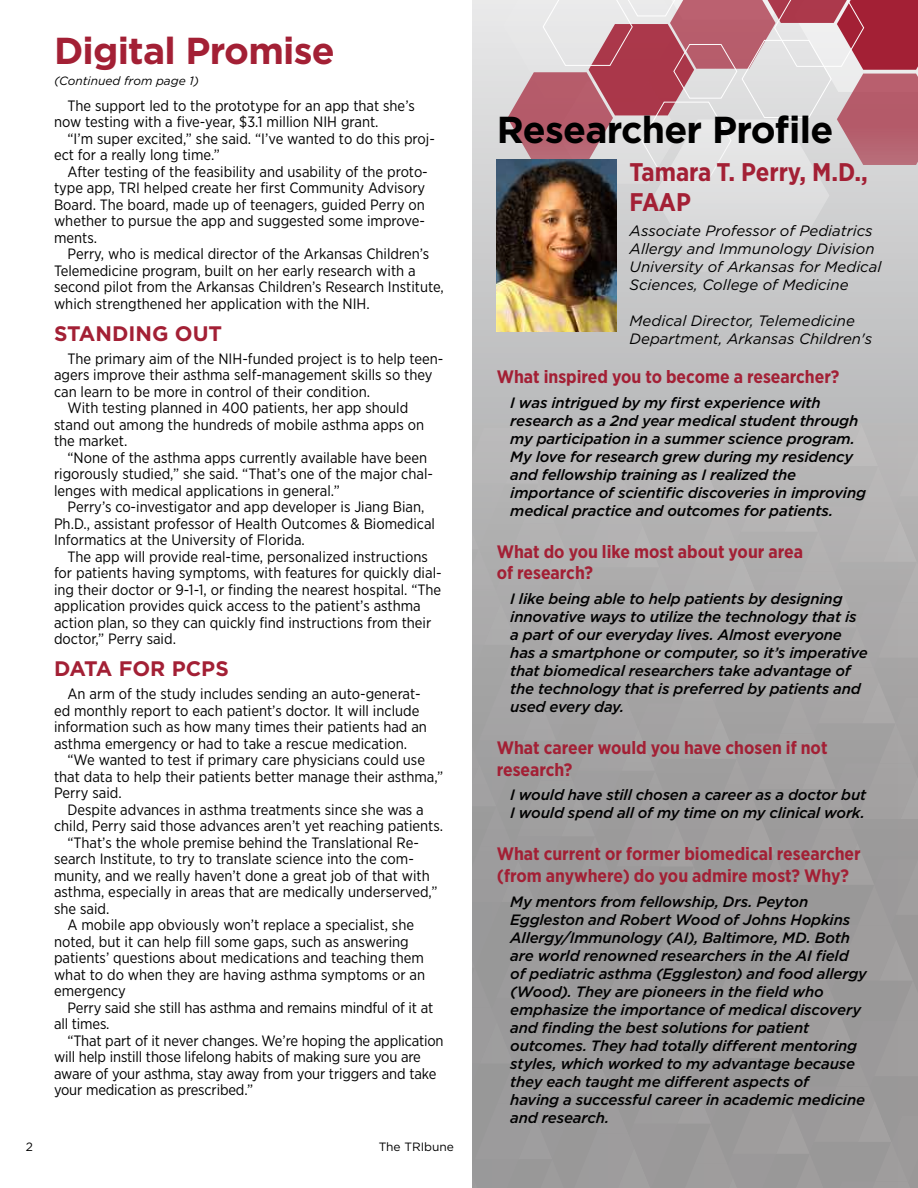
<style>
.page{position:relative;width:918px;height:1188px;background:#fff}
.page>*{position:absolute;margin:0;border:0;box-sizing:border-box;transform-origin:0 0}
.t1{font:700 37.5px "Gotham";letter-spacing:-.02em;color:#000}
.t2{font:700 37.5px "Gotham";letter-spacing:-.02em;color:#a32035}
.t3{font:700 25.5px/30.6px "Gotham Narrow";letter-spacing:-.005em;color:#a32035}
.t4{font:700 21px "Gotham";color:#a32035}
.t5{font:700 18px/21.6px "Gotham Narrow";color:#a32035}
.t6{font:15px/16.5px "Gotham Narrow";color:#000}
.t7{font:italic 500 15px/18px "Gotham";letter-spacing:-.015em;color:#000}
.t8{font:italic 15px/18px "Gotham";color:#000}
.t9{font:italic 12px "Gotham";color:#000}
.t10{font:12px "Gotham";color:#000}
</style>
<div class="page">
<svg style="left:473px;top:0;width:445px;height:423px;background:#c2c3c4"></svg>
<svg style="left:473px;top:423px;width:445px;height:765px;background:#a4a3a3"></svg>
<svg style="left:503px;top:0;width:415px;height:272px;background:#ceadb3"></svg>
<img style="left:497px;top:159px;width:119px;height:173px">
<h1 class="t2" style="left:54px;top:34px;width:282px">Digital Promise</h1>
<p class="t9" style="left:54px;top:75px;width:146px">(Continued from page 1)</p>
<p class="t6" style="left:54px;top:98px;width:362px;text-indent:14px">The support led to the prototype for an app that she’s now testing with a five-year, $3.1 million NIH grant.</p>
<p class="t6" style="left:54px;top:131px;width:382px;text-indent:14px">“I’m super excited,” she said. “I’ve wanted to do this proj&shy;ect for a really long time.”</p>
<p class="t6" style="left:54px;top:164px;width:375px;text-indent:14px">After testing of the feasibility and usability of the proto&shy;type app, TRI helped create her first Community Advisory Board. The board, made up of teenagers, guided Perry on whether to pursue the app and suggested some improve&shy;ments.</p>
<p class="t6" style="left:54px;top:246px;width:391px;text-indent:14px">Perry, who is medical director of the Arkansas Children’s Telemedicine program, built on her early research with a second pilot from the Arkansas Children’s Research Institute, which strengthened her application with the NIH.</p>
<h3 class="t4" style="left:54px;top:324px;width:170px">STANDING OUT</h3>
<p class="t6" style="left:68px;top:351px;width:377px">The primary aim of the NIH-funded project is to help teen-</p>
<p class="t6" style="left:54px;top:367px;width:380px">agers improve their asthma self-management skills so they</p>
<p class="t6" style="left:54px;top:384px;width:318px">can learn to be more in control of their condition.</p>
<p class="t6" style="left:68px;top:400px;width:342px">With testing planned in 400 patients, her app should</p>
<p class="t6" style="left:54px;top:417px;width:372px">stand out among the hundreds of mobile asthma apps on</p>
<p class="t6" style="left:54px;top:433px;width:75px">the market.</p>
<p class="t6" style="left:68px;top:450px;width:361px">“None of the asthma apps currently available have been</p>
<p class="t6" style="left:54px;top:466px;width:381px">rigorously studied,” she said. “That’s one of the major chal-</p>
<p class="t6" style="left:54px;top:483px;width:287px">lenges with medical applications in general.”</p>
<p class="t6" style="left:68px;top:499px;width:358px">Perry’s co-investigator and app developer is Jiang Bian,</p>
<p class="t6" style="left:54px;top:516px;width:383px">Ph.D., assistant professor of Health Outcomes &amp; Biomedical</p>
<p class="t6" style="left:54px;top:532px;width:252px">Informatics at the University of Florida.</p>
<p class="t6" style="left:68px;top:549px;width:362px">The app will provide real-time, personalized instructions</p>
<p class="t6" style="left:54px;top:565px;width:389px">for patients having symptoms, with features for quickly dial-</p>
<p class="t6" style="left:54px;top:582px;width:389px">ing their doctor or 9-1-1, or finding the nearest hospital. “The</p>
<p class="t6" style="left:54px;top:598px;width:368px">application provides quick access to the patient’s asthma</p>
<p class="t6" style="left:54px;top:615px;width:379px">action plan, so they can quickly find instructions from their</p>
<p class="t6" style="left:54px;top:631px;width:124px">doctor,” Perry said.</p>
<h3 class="t4" style="left:54px;top:659px;width:176px">DATA FOR PCPS</h3>
<p class="t6" style="left:54px;top:687px;width:374px;text-indent:14px">An arm of the study includes sending an auto-generat&shy;ed monthly report to each patient’s doctor. It will include information such as how many times their patients had an asthma emergency or had to take a rescue medication.</p>
<p class="t6" style="left:54px;top:753px;width:391px;text-indent:14px">“We wanted to test if primary care physicians could use that data to help their patients better manage their asthma,”<br>Perry said.</p>
<p class="t6" style="left:68px;top:802px;width:358px">Despite advances in asthma treatments since she was a</p>
<p class="t6" style="left:54px;top:819px;width:391px">child, Perry said those advances aren’t yet reaching patients.</p>
<p class="t6" style="left:68px;top:835px;width:353px">“That’s the whole premise behind the Translational Re-</p>
<p class="t6" style="left:54px;top:852px;width:361px">search Institute, to try to translate science into the com-</p>
<p class="t6" style="left:54px;top:868px;width:377px">munity, and we really haven’t done a great job of that with</p>
<p class="t6" style="left:54px;top:885px;width:385px">asthma, especially in areas that are medically underserved,”</p>
<p class="t6" style="left:54px;top:901px;width:57px">she said.</p>
<p class="t6" style="left:68px;top:918px;width:348px">A mobile app obviously won’t replace a specialist, she</p>
<p class="t6" style="left:54px;top:934px;width:356px">noted, but it can help fill some gaps, such as answering</p>
<p class="t6" style="left:54px;top:951px;width:371px">patients’ questions about medications and teaching them</p>
<p class="t6" style="left:54px;top:967px;width:373px">what to do when they are having asthma symptoms or an</p>
<p class="t6" style="left:54px;top:984px;width:73px">emergency</p>
<p class="t6" style="left:68px;top:1000px;width:367px">Perry said she still has asthma and remains mindful of it at</p>
<p class="t6" style="left:54px;top:1017px;width:57px">all times.</p>
<p class="t6" style="left:68px;top:1033px;width:378px">“That part of it never changes. We’re hoping the application</p>
<p class="t6" style="left:54px;top:1050px;width:368px">will help instill those lifelong habits of making sure you are</p>
<p class="t6" style="left:54px;top:1066px;width:384px">aware of your asthma, stay away from your triggers and take</p>
<p class="t6" style="left:54px;top:1083px;width:201px">your medication as prescribed.”</p>
<p class="t10" style="left:26px;top:1141px;width:9px">2</p>
<p class="t10" style="left:379px;top:1141px;width:77px">The TRIbune</p>
<h1 class="t1" style="left:497px;top:113px;width:338px">Researcher Profile</h1>
<h2 class="t3" style="left:630px;top:158px;width:240px">Tamara T. Perry, M.D.,<br>FAAP</h2>
<p class="t8" style="left:630px;top:223px;width:253px">Associate Professor of Pediatrics Allergy and Immunology Division University of Arkansas for Medical Sciences, College of Medicine</p>
<p class="t8" style="left:630px;top:313px;width:244px">Medical Director, Telemedicine<br>Department, Arkansas Children's</p>
<p class="t5" style="left:497px;top:367px;width:344px">What inspired you to become a researcher?</p>
<p class="t7" style="left:510px;top:394px;width:357px">I was intrigued by my first experience with research as a 2nd year medical student through my participation in a summer science program.<br>My love for research grew during my residency and fellowship training as I realized the importance of scientific discoveries in improving medical practice and outcomes for patients.</p>
<p class="t5" style="left:497px;top:542px;width:308px">What do you like most about your area of research?</p>
<p class="t7" style="left:510px;top:591px;width:359px">I like being able to help patients by designing innovative ways to utilize the technology that is a part of our everyday lives. Almost everyone has a smartphone or computer, so it’s imperative that biomedical researchers take advantage of the technology that is preferred by patients and used every day.</p>
<p class="t5" style="left:497px;top:738px;width:332px">What career would you have chosen if not research?</p>
<p class="t7" style="left:510px;top:787px;width:357px">I would have still chosen a career as a doctor but<br>I would spend all of my time on my clinical work.</p>
<p class="t5" style="left:497px;top:844px;width:366px">What current or former biomedical researcher (from anywhere) do you admire most? Why?</p>
<p class="t7" style="left:510px;top:893px;width:358px">My mentors from fellowship, Drs. Peyton Eggleston and Robert Wood of Johns Hopkins Allergy/Immunology (AI), Baltimore, MD. Both are world renowned researchers in the AI field of pediatric asthma (Eggleston) and food allergy (Wood). They are pioneers in the field who emphasize the importance of medical discovery and finding the best solutions for patient outcomes. They had totally different mentoring styles, which worked to my advantage because they each taught me different aspects of<br>having a successful career in academic medicine and research.</p>
</div>
